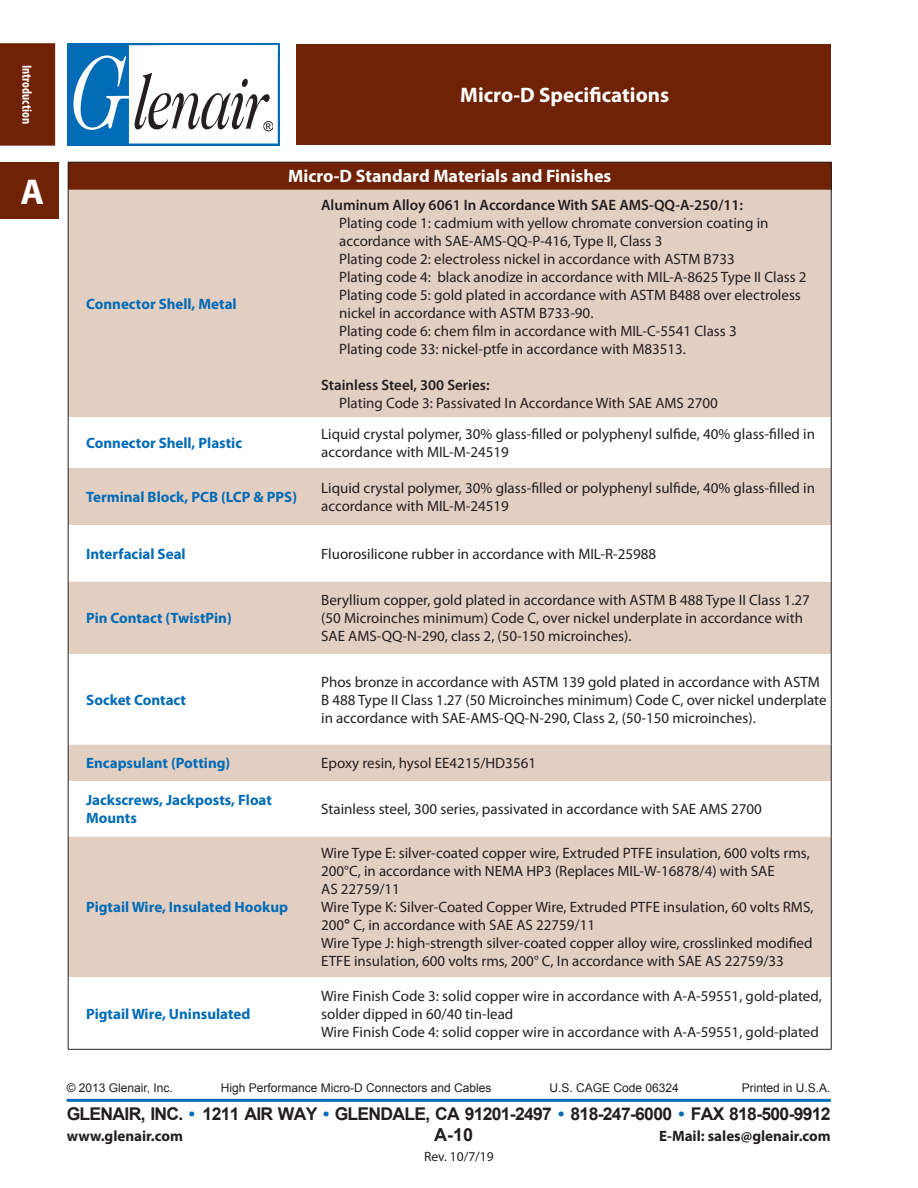
<style>
.page{position:relative;width:918px;height:1188px;background:#fff}
.page>*{position:absolute;margin:0;border:0;box-sizing:border-box;transform-origin:0 0}
.t1{font:700 36px "Myriad Pro";color:#fff}
.t2{font:700 21px "Myriad Pro";color:#fff}
.t3{font:700 18px "Myriad Pro";color:#fff}
.t4{font:700 18px "Arial";color:#231f20}
.t5{font:700 17.55px "Arial";letter-spacing:-.04em;color:#231f20}
.t6{font:15px/18px "Myriad Pro";color:#231f20}
.t7{font:700 15px/18px "Myriad Pro";color:#006bb6}
.t8{font:600 15px "Myriad Pro";color:#231f20}
.t9{font:700 15px "Myriad Pro";color:#231f20}
.t10{font:700 condensed 13.5px "Myriad Pro";color:#fff}
.t11{font:13.5px "Myriad Pro";color:#231f20}
.t12{font:12px "Arial";color:#231f20}
.s1{font-family:"Arial";font-weight:700}
.s2{color:#006bb6}
</style>
<div class="page">
<div style="left:0;top:162px;width:58px;height:57px;background:#6f2205"></div>
<div style="left:0;top:43px;width:55px;height:103px;background:#6f2205"></div>
<div style="left:296px;top:44px;width:535px;height:101px;background:#6f2205"></div>
<img style="left:68px;top:43px;width:211px;height:103px">
<img style="left:135px;top:73px;width:138px;height:58px">
<hr style="left:67px;top:1099px;width:764px;height:3px;background:#006bb6">
<div style="left:68px;top:162px;width:763px;height:28px;background:#6f2205"></div>
<div style="left:69px;top:190px;width:762px;height:227px;background:#e3cec2"></div>
<svg style="left:68px;top:417px;width:763px;height:632px"></svg>
<hr style="left:68px;top:190px;width:1px;height:227px;background:#231f20">
<hr style="left:831px;top:190px;width:1px;height:227px;background:#231f20">
<hr style="left:68px;top:417px;width:1px;height:51px;background:#231f20">
<hr style="left:831px;top:417px;width:1px;height:51px;background:#231f20">
<hr style="left:68px;top:468px;width:1px;height:57px;background:#231f20">
<hr style="left:831px;top:468px;width:1px;height:57px;background:#231f20">
<hr style="left:68px;top:525px;width:1px;height:57px;background:#231f20">
<hr style="left:831px;top:525px;width:1px;height:57px;background:#231f20">
<hr style="left:68px;top:582px;width:1px;height:72px;background:#231f20">
<hr style="left:831px;top:582px;width:1px;height:72px;background:#231f20">
<hr style="left:68px;top:654px;width:1px;height:90px;background:#231f20">
<hr style="left:831px;top:654px;width:1px;height:90px;background:#231f20">
<hr style="left:68px;top:745px;width:1px;height:36px;background:#231f20">
<hr style="left:831px;top:745px;width:1px;height:36px;background:#231f20">
<hr style="left:68px;top:781px;width:1px;height:56px;background:#231f20">
<hr style="left:831px;top:781px;width:1px;height:56px;background:#231f20">
<hr style="left:68px;top:836px;width:1px;height:141px;background:#231f20">
<hr style="left:831px;top:836px;width:1px;height:141px;background:#231f20">
<hr style="left:68px;top:977px;width:1px;height:72px;background:#231f20">
<hr style="left:831px;top:977px;width:1px;height:72px;background:#231f20">
<hr style="left:68px;top:1049px;width:238px;height:1px;background:#231f20">
<hr style="left:306px;top:1049px;width:525px;height:1px;background:#231f20">
<hr style="left:68px;top:162px;width:238px;height:1px;background:#231f20">
<svg style="left:68px;top:162px;width:1px;height:28px"></svg>
<hr style="left:306px;top:162px;width:525px;height:1px;background:#231f20">
<svg style="left:831px;top:162px;width:1px;height:28px"></svg>
<p class="t10" style="left:35px;top:65px;width:61px;rotate:90deg">Introduction</p>
<h1 class="t1" style="left:21px;top:168px;width:25px">A</h1>
<h2 class="t2" style="left:460px;top:82px;width:211px">Micro-D Specifications</h2>
<p class="t7" style="left:86px;top:294px;width:152px">Connector Shell, Metal</p>
<p class="t3" style="left:288px;top:164px;width:325px">Micro-D Standard Materials and Finishes</p>
<p class="t8" style="left:321px;top:195px;width:423px">Aluminum Alloy 6061 In Accordance With SAE AMS-QQ-A-250/11:</p>
<p class="t6" style="left:339px;top:214px;width:469px">Plating code 1: cadmium with yellow chromate conversion coating in accordance with SAE-AMS-QQ-P-416, Type II, Class 3<br>Plating code 2: electroless nickel in accordance with ASTM B733<br>Plating code 4: black anodize in accordance with MIL-A-8625 Type II Class 2<br>Plating code 5: gold plated in accordance with ASTM B488 over electroless nickel in accordance with ASTM B733-90.<br>Plating code 6: chem film in accordance with MIL-C-5541 Class 3<br>Plating code 33: nickel-ptfe in accordance with M83513.</p>
<p class="t8" style="left:321px;top:375px;width:170px">Stainless Steel, 300 Series:</p>
<p class="t6" style="left:339px;top:394px;width:380px">Plating Code 3: Passivated In Accordance With SAE AMS 2700</p>
<p class="t7" style="left:86px;top:434px;width:158px">Connector Shell, Plastic</p>
<p class="t6" style="left:321px;top:425px;width:495px">Liquid crystal polymer, 30% glass-filled or polyphenyl sulfide, 40% glass-filled in accordance with MIL-M-24519</p>
<p class="t7" style="left:86px;top:488px;width:212px">Terminal Block, PCB (LCP &amp; PPS)</p>
<p class="t6" style="left:321px;top:479px;width:495px">Liquid crystal polymer, 30% glass-filled or polyphenyl sulfide, 40% glass-filled in accordance with MIL-M-24519</p>
<p class="t7" style="left:86px;top:544px;width:101px">Interfacial Seal</p>
<p class="t6" style="left:321px;top:545px;width:337px">Fluorosilicone rubber in accordance with MIL-R-25988</p>
<p class="t7" style="left:86px;top:609px;width:147px">Pin Contact (TwistPin)</p>
<p class="t7" style="left:86px;top:690px;width:101px">Socket Contact</p>
<p class="t6" style="left:321px;top:591px;width:490px">Beryllium copper, gold plated in accordance with ASTM B 488 Type II Class 1.27 (50 Microinches minimum) Code C, over nickel underplate in accordance with<br>SAE AMS-QQ-N-290, class 2, (50-150 microinches).</p>
<p class="t6" style="left:321px;top:673px;width:507px">Phos bronze in accordance with ASTM 139 gold plated in accordance with ASTM<br>B 488 Type II Class 1.27 (50 Microinches minimum) Code C, over nickel underplate in accordance with SAE-AMS-QQ-N-290, Class 2, (50-150 microinches).</p>
<p class="t7" style="left:86px;top:754px;width:146px">Encapsulant (Potting)</p>
<p class="t6" style="left:321px;top:754px;width:216px">Epoxy resin, hysol EE4215/HD3561</p>
<p class="t7" style="left:86px;top:791px;width:187px">Jackscrews, Jackposts, Float<br>Mounts</p>
<p class="t6" style="left:321px;top:800px;width:442px">Stainless steel, 300 series, passivated in accordance with SAE AMS 2700</p>
<p class="t7" style="left:86px;top:898px;width:203px">Pigtail Wire, Insulated Hookup</p>
<p class="t7" style="left:86px;top:1004px;width:166px">Pigtail Wire, Uninsulated</p>
<p class="t6" style="left:321px;top:844px;width:494px">Wire Type E: silver-coated copper wire, Extruded PTFE insulation, 600 volts rms, 200°C, in accordance with NEMA HP3 (Replaces MIL-W-16878/4) with SAE<br>AS 22759/11<br>Wire Type K: Silver-Coated Copper Wire, Extruded PTFE insulation, 60 volts RMS, 200<span class="s1">°</span> C, in accordance with SAE AS 22759/11<br>Wire Type J: high-strength silver-coated copper alloy wire, crosslinked modified ETFE insulation, 600 volts rms, 200° C, In accordance with SAE AS 22759/33</p>
<p class="t6" style="left:321px;top:987px;width:502px">Wire Finish Code 3: solid copper wire in accordance with A-A-59551, gold-plated, solder dipped in 60/40 tin-lead<br>Wire Finish Code 4: solid copper wire in accordance with A-A-59551, gold-plated</p>
<p class="t12" style="left:67px;top:1080px;width:108px">© 2013 Glenair, Inc.</p>
<p class="t12" style="left:221px;top:1080px;width:272px">High Performance Micro-D Connectors and Cables</p>
<p class="t12" style="left:549px;top:1080px;width:131px">U.S. CAGE Code 06324</p>
<p class="t12" style="left:742px;top:1080px;width:90px">Printed in U.S.A.</p>
<p class="t5" style="left:67px;top:1102px;width:766px">GLENAIR, INC. <span class="s2">•</span> 1211 AIR WAY <span class="s2">•</span> GLENDALE, CA 91201-2497 <span class="s2">•</span> 818-247-6000 <span class="s2">•</span> FAX 818-500-9912</p>
<p class="t9" style="left:67px;top:1126px;width:118px">www.glenair.com</p>
<p class="t4" style="left:434px;top:1123px;width:41px">A-10</p>
<p class="t9" style="left:659px;top:1126px;width:173px">E-Mail: sales@glenair.com</p>
<p class="t11" style="left:424px;top:1148px;width:71px">Rev. 10/7/19</p>
</div>
